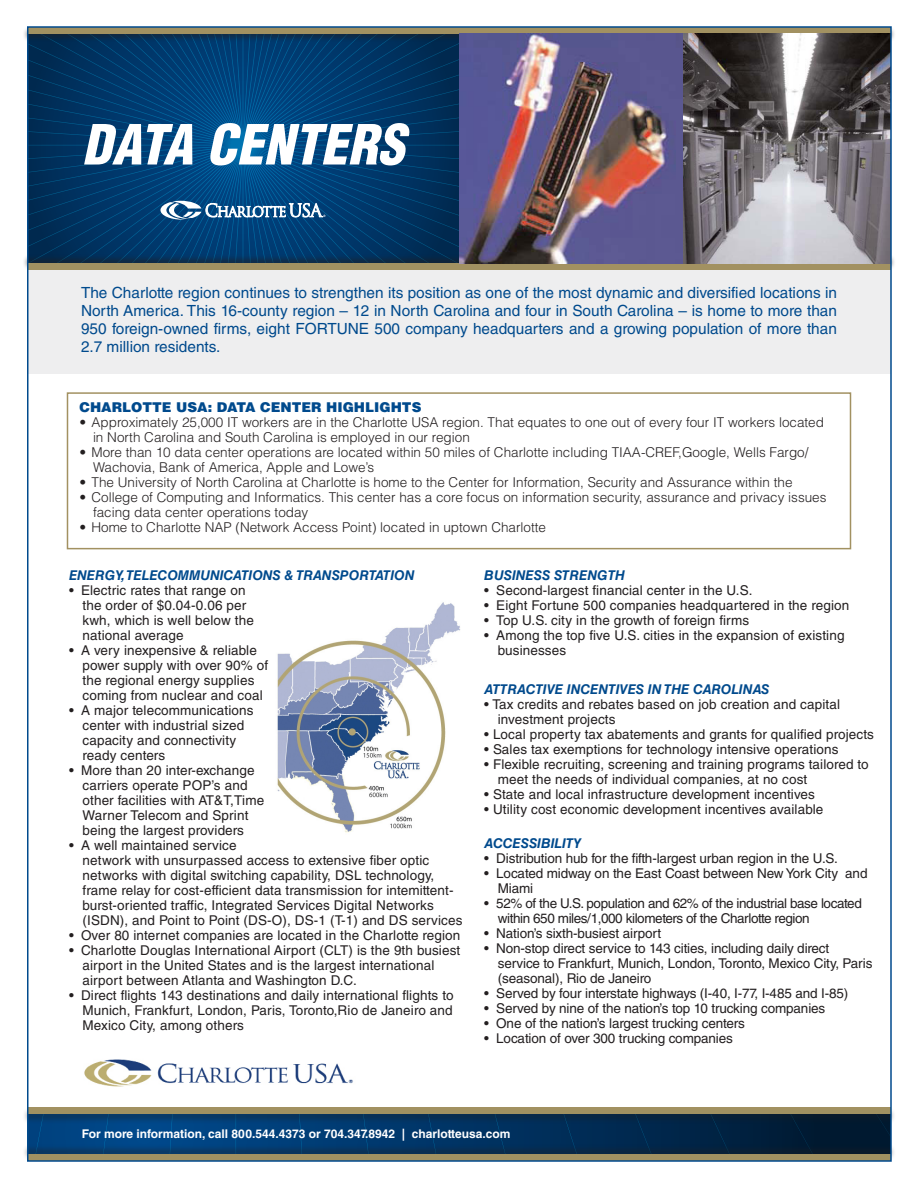
<style>
.page{position:relative;width:918px;height:1188px;background:#fff}
.page>*{position:absolute;margin:0;border:0;box-sizing:border-box;transform-origin:0 0}
.t1{font:italic 900 condensed 54px "Helvetica LT Std";color:#fff}
.body{font:15.3px/18px "Helvetica LT Std";color:#004a8d;text-align:justify}
.body-2{font:13.5px/15px "Helvetica LT Std";letter-spacing:.01em;color:#231f20}
.t2{font:300 13.5px/15px "Helvetica LT Std";color:#231f20}
.body-3{font:13.5px/15px "Helvetica LT Std";letter-spacing:-.01em;color:#231f20}
.body-4{font:13.5px/15px "Helvetica LT Std";letter-spacing:-.03em;color:#231f20}
.body-5{font:italic 700 13.5px "Helvetica LT Std";color:#004a8d}
.body-6{font:900 13.5px "Helvetica LT Std";color:#004a8d}
.t3{font:700 12px "Helvetica LT Std";color:#fff}
</style>
<div class="page">
<div style="left:27px;top:251px;width:864px;height:123px;background:#eeeeef"></div>
<svg style="left:30px;top:43px;width:429px;height:211px;background:#003c6f"></svg>
<div style="left:22px;top:27px;width:873px;height:16px;background:#231f20;opacity:.5"></div>
<div style="left:27px;top:27px;width:864px;height:7px;background:#a29161"></div>
<svg style="left:160px;top:201px;width:166px;height:19px"></svg>
<div style="left:22px;top:254px;width:873px;height:16px;background:#231f20;opacity:.5"></div>
<div style="left:27px;top:263px;width:864px;height:7px;background:#a29161"></div>
<svg style="left:36px;top:1124px;width:853px;height:20px;background:#003261"></svg>
<div style="left:22px;top:1144px;width:873px;height:16px;background:#231f20;opacity:.35"></div>
<div style="left:27px;top:1154px;width:864px;height:7px;background:#a29161"></div>
<div style="left:67px;top:392px;width:784px;height:157px;border:2px solid #a29161"></div>
<img style="left:84px;top:1059px;width:269px;height:28px">
<img style="left:459px;top:34px;width:430px;height:229px">
<div style="left:22px;top:1108px;width:873px;height:16px;background:#231f20;opacity:.35"></div>
<div style="left:27px;top:1107px;width:864px;height:7px;background:#a29161"></div>
<img style="left:277px;top:602px;width:183px;height:231px">
<p class="t1" style="left:82px;top:111px;width:324px">DATA CENTERS</p>
<p class="body" style="left:81px;top:283px;width:758px">The Charlotte region continues to strengthen its position as one of the most dynamic and diversified locations in North America. This 16-county region – 12 in North Carolina and four in South Carolina – is home to more than 950 foreign-owned firms, eight FORTUNE 500 company headquarters and a growing population of more than 2.7 million residents.</p>
<p class="body-6" style="left:80px;top:398px;width:343px">CHARLOTTE USA: DATA CENTER HIGHLIGHTS</p>
<p class="t2" style="left:93px;top:415px;width:733px;text-indent:-14px">• Approximately 25,000 IT workers are in the Charlotte USA region. That equates to one out of every four IT workers located in North Carolina and South Carolina is employed in our region</p>
<p class="t2" style="left:93px;top:445px;width:717px;text-indent:-14px">• More than 10 data center operations are located within 50 miles of Charlotte including TIAA-CREF,Google, Wells Fargo/<br>Wachovia, Bank of America, Apple and Lowe’s</p>
<p class="t2" style="left:80px;top:475px;width:715px">• The University of North Carolina at Charlotte is home to the Center for Information, Security and Assurance within the</p>
<p class="t2" style="left:93px;top:490px;width:735px;text-indent:-14px">• College of Computing and Informatics. This center has a core focus on information security, assurance and privacy issues facing data center operations today</p>
<p class="t2" style="left:80px;top:520px;width:468px">• Home to Charlotte NAP (Network Access Point) located in uptown Charlotte</p>
<p class="body-5" style="left:69px;top:567px;width:347px">ENERGY, TELECOMMUNICATIONS &amp; TRANSPORTATION</p>
<p class="body-2" style="left:82px;top:583px;width:173px;text-indent:-14px">• Electric rates that range on the order of $0.04-0.06 per kwh, which is well below the national average</p>
<p class="body-2" style="left:82px;top:643px;width:187px;text-indent:-14px">• A very inexpensive &amp; reliable power supply with over 90% of the regional energy supplies coming from nuclear and coal</p>
<p class="body-2" style="left:82px;top:703px;width:173px;text-indent:-14px">• A major telecommunications center with industrial sized capacity and connectivity ready centers</p>
<p class="body-2" style="left:82px;top:763px;width:183px;text-indent:-14px">• More than 20 inter-exchange carriers operate POP’s and other facilities with AT&amp;T,Time<br>Warner Telecom and Sprint being the largest providers</p>
<p class="body-2" style="left:82px;top:838px;width:382px;text-indent:-14px">• A well maintained service<br>network with unsurpassed access to extensive fiber optic networks with digital switching capability, DSL technology, frame relay for cost-efficient data transmission for intemittent&shy;burst-oriented traffic, Integrated Services Digital Networks (ISDN), and Point to Point (DS-O), DS-1 (T-1) and DS services</p>
<p class="body-2" style="left:69px;top:928px;width:393px">• Over 80 internet companies are located in the Charlotte region</p>
<p class="body-2" style="left:82px;top:943px;width:379px;text-indent:-14px">• Charlotte Douglas International Airport (CLT) is the 9th busiest airport in the United States and is the largest international airport between Atlanta and Washington D.C.</p>
<p class="body-2" style="left:82px;top:988px;width:373px;text-align:justify;text-indent:-14px">• Direct flights 143 destinations and daily international flights to Munich, Frankfurt, London, Paris, Toronto,Rio de Janeiro and Mexico City, among others</p>
<p class="body-5" style="left:484px;top:567px;width:142px">BUSINESS STRENGTH</p>
<p class="body-2" style="left:484px;top:583px;width:270px">• Second-largest financial center in the U.S.</p>
<p class="body-2" style="left:484px;top:598px;width:367px">• Eight Fortune 500 companies headquartered in the region</p>
<p class="body-2" style="left:484px;top:613px;width:267px">• Top U.S. city in the growth of foreign firms</p>
<p class="body-2" style="left:498px;top:628px;width:348px;text-indent:-14px">• Among the top five U.S. cities in the expansion of existing businesses</p>
<p class="body-5" style="left:484px;top:681px;width:287px">ATTRACTIVE INCENTIVES IN THE CAROLINAS</p>
<p class="body-2" style="left:498px;top:697px;width:344px;text-indent:-14px">• Tax credits and rebates based on job creation and capital investment projects</p>
<p class="body-2" style="left:484px;top:727px;width:391px">• Local property tax abatements and grants for qualified projects</p>
<p class="body-2" style="left:484px;top:742px;width:356px">• Sales tax exemptions for technology intensive operations</p>
<p class="body-2" style="left:498px;top:757px;width:373px;text-indent:-14px">• Flexible recruiting, screening and training programs tailored to meet the needs of individual companies, at no cost</p>
<p class="body-2" style="left:484px;top:787px;width:332px">• State and local infrastructure development incentives</p>
<p class="body-2" style="left:484px;top:802px;width:341px">• Utility cost economic development incentives available</p>
<p class="body-5" style="left:484px;top:835px;width:99px">ACCESSIBILITY</p>
<p class="body-3" style="left:484px;top:851px;width:355px">• Distribution hub for the fifth-largest urban region in the U.S.</p>
<p class="body-3" style="left:498px;top:866px;width:371px;text-indent:-14px">• Located midway on the East Coast between New York City and<br>Miami</p>
<p class="body-4" style="left:498px;top:896px;width:366px;text-indent:-14px">• 52% of the U.S. population and 62% of the industrial base located within 650 miles/1,000 kilometers of the Charlotte region</p>
<p class="body-3" style="left:484px;top:926px;width:178px">• Nation’s sixth-busiest airport</p>
<p class="body-3" style="left:498px;top:941px;width:376px;text-indent:-14px">• Non-stop direct service to 143 cities, including daily direct service to Frankfurt, Munich, London, Toronto, Mexico City, Paris (seasonal), Rio de Janeiro</p>
<p class="body-3" style="left:484px;top:986px;width:366px">• Served by four interstate highways (I-40, I-77, I-485 and I-85)</p>
<p class="body-3" style="left:484px;top:1001px;width:343px">• Served by nine of the nation’s top 10 trucking companies</p>
<p class="body-3" style="left:484px;top:1016px;width:262px">• One of the nation’s largest trucking centers</p>
<p class="body-3" style="left:484px;top:1031px;width:250px">• Location of over 300 trucking companies</p>
<p class="t3" style="left:82px;top:1126px;width:430px">For more information, call 800.544.4373 or 704.347.8942 | charlotteusa.com</p>
</div>
